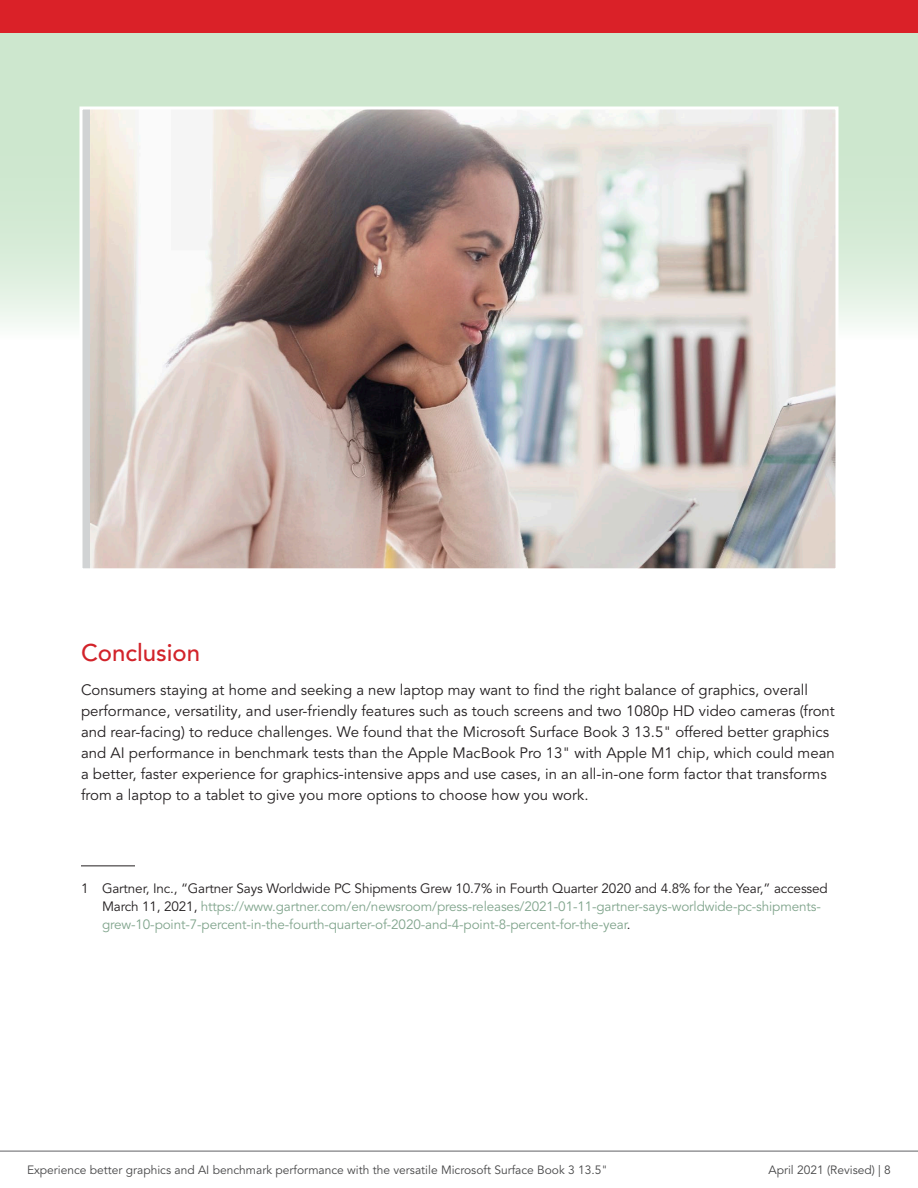
<style>
.page{position:relative;width:918px;height:1188px;background:#fff}
.page>*{position:absolute;margin:0;border:0;box-sizing:border-box;transform-origin:0 0}
.t1{font:500 24px "Avenir LT Pro";color:#d2232a}
.t2{font:15px/21px "Avenir LT Pro";color:#231f20}
.t3{font:13.5px/18px "Avenir LT Pro";letter-spacing:-.01em;color:#81a58d}
.t4{font:12px "Avenir LT Pro";color:#464647}
.s1{color:#231f20}
</style>
<div class="page">
<svg style="left:0;top:27px;width:918px;height:342px;background:#d3e7d2"></svg>
<hr style="left:81px;top:865px;width:54px;height:1px;background:#231f20">
<img style="left:90px;top:110px;width:744px;height:457px">
<div style="left:80px;top:106px;width:758px;height:465px;border:3px solid #fff"></div>
<hr style="left:0;top:1151px;width:918px;height:1px;background:#616265">
<div style="left:0;top:0;width:918px;height:32px;background:#da2128"></div>
<h1 class="t1" style="left:81px;top:638px;width:121px">Conclusion</h1>
<p class="t2" style="left:81px;top:680px;width:755px">Consumers staying at home and seeking a new laptop may want to find the right balance of graphics, overall performance, versatility, and user-friendly features such as touch screens and two 1080p HD video cameras (front and rear-facing) to reduce challenges. We found that the Microsoft Surface Book 3 13.5" offered better graphics and AI performance in benchmark tests than the Apple MacBook Pro 13" with Apple M1 chip, which could mean a better, faster experience for graphics-intensive apps and use cases, in an all-in-one form factor that transforms from a laptop to a tablet to give you more options to choose how you work.</p>
<p class="t3" style="left:102px;top:880px;width:727px;text-indent:-21px"><span class="s1">1 Gartner, Inc., “Gartner Says Worldwide PC Shipments Grew 10.7% in Fourth Quarter 2020 and 4.8% for the Year,” accessed<br>March 11, 2021,</span> https://www.gartner.com/en/newsroom/press-releases/2021-01-11-gartner-says-worldwide-pc-shipments&shy;grew-10-point-7-percent-in-the-fourth-quarter-of-2020-and-4-point-8-percent-for-the-year<span class="s1">.</span></p>
<p class="t4" style="left:27px;top:1163px;width:582px">Experience better graphics and AI benchmark performance with the versatile Microsoft Surface Book 3 13.5"</p>
<p class="t4" style="left:769px;top:1163px;width:124px">April 2021 (Revised) | 8</p>
</div>
